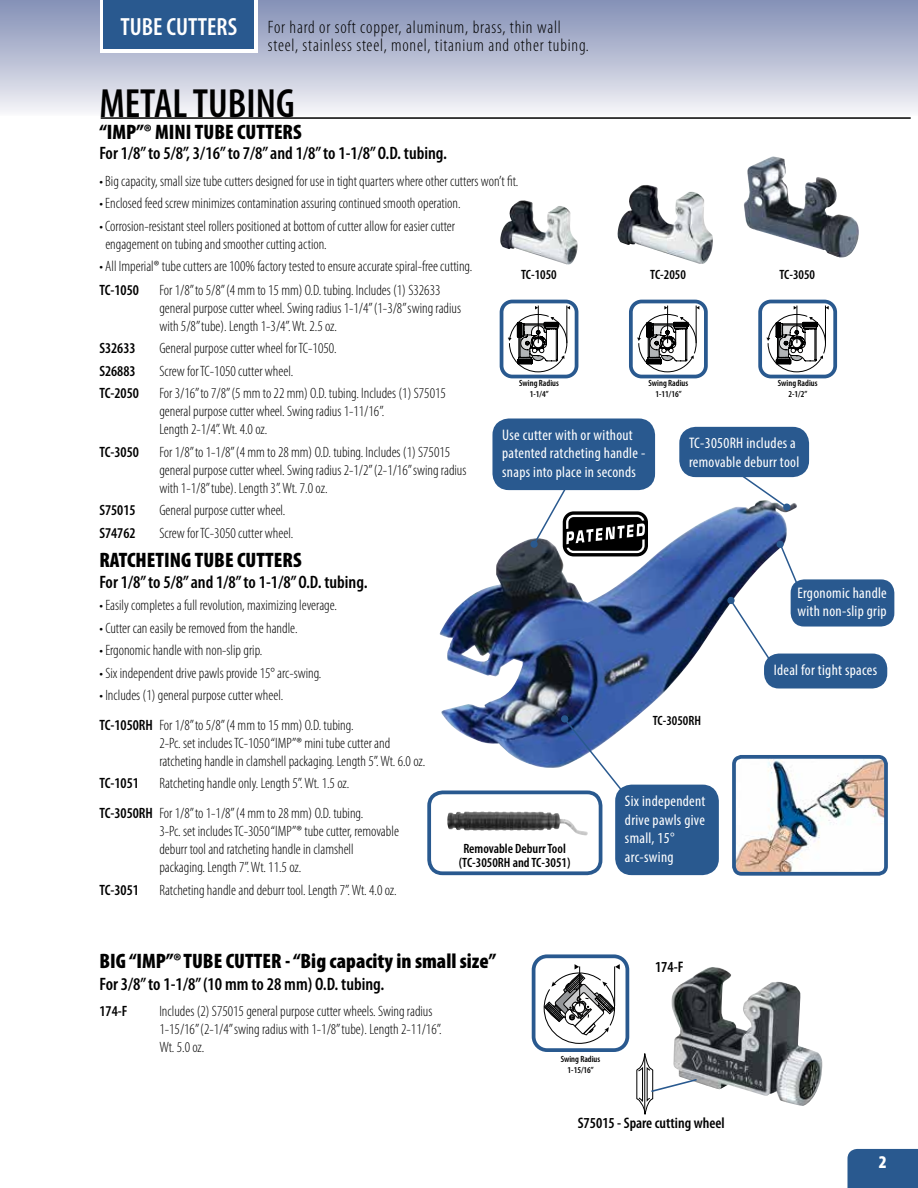
<style>
.page{position:relative;width:918px;height:1188px;background:#fff}
.page>*{position:absolute;margin:0;border:0;box-sizing:border-box;transform-origin:0 0}
.t1{font:600 condensed 40.95px "Myriad Pro";color:#000}
.t2{font:900 condensed 21px "Myriad Pro";color:#000}
.t3{font:600 condensed 18px "Myriad Pro";color:#000}
.t4{font:300 condensed 18px/18px "Myriad Pro";letter-spacing:.045em;color:#000}
.t5{font:900 condensed 18px "Myriad Pro";color:#fff}
.t6{font:condensed 15.3px/18.8px "Myriad Pro";letter-spacing:.02em;color:#fff}
.t7{font:600 condensed 15.3px "Myriad Pro";color:#000}
.t8{font:300 condensed 15px/18px "Myriad Pro";color:#000}
.t9{font:600 condensed 15px "Myriad Pro";color:#000}
.t10{font:600 condensed 13.5px/13.5px "Myriad Pro";color:#000;text-align:center}
.t11{font:600 condensed 9px/10.8px "Myriad Pro";color:#000;text-align:center}
.s1{font-weight:600;font-size:24.9px;color:#fff}
.s2{font-weight:600}
</style>
<div class="page">
<div style="left:0;top:0;width:918px;height:115px;background:linear-gradient(to bottom,#818eb5,#f4f3f7)"></div>
<div style="left:847px;top:1149px;width:71px;height:39px;background:#29598f"></div>
<div style="left:100px;top:0;width:158px;height:53px;background:#fff"></div>
<div style="left:104px;top:0;width:150px;height:49px;background:#29598f"></div>
<hr style="left:101px;top:117px;width:810px;height:2px;background:#000">
<img style="left:440px;top:503px;width:357px;height:265px">
<img style="left:500px;top:200px;width:78px;height:65px">
<img style="left:737px;top:760px;width:146px;height:111px">
<div style="left:732px;top:755px;width:156px;height:121px;border:4px solid #29598f;border-radius:8px"></div>
<div style="left:500px;top:300px;width:78px;height:78px;border:4px solid #29598f;border-radius:11px"></div>
<svg style="left:508px;top:306px;width:62px;height:66px"></svg>
<hr style="left:538px;top:306px;width:1px;height:37px;background:#000">
<hr style="left:567px;top:306px;width:1px;height:37px;background:#000">
<img style="left:744px;top:156px;width:29px;height:59px">
<div style="left:427px;top:791px;width:175px;height:84px;border:4px solid #29598f;border-radius:14px"></div>
<img style="left:447px;top:812px;width:141px;height:23px">
<div style="left:530px;top:540px;width:8px;height:8px;border:2px solid #29598f;border-radius:50%"></div>
<div style="left:495px;top:422px;width:157px;height:65px;background:#29598f;border-radius:14px"></div>
<div style="left:492px;top:418px;width:163px;height:72px;border:6px solid #29598f;border-radius:14px"></div>
<svg style="left:738px;top:477px;width:52px;height:33px"></svg>
<div style="left:783px;top:503px;width:8px;height:8px;border:2px solid #29598f;border-radius:50%"></div>
<div style="left:682px;top:430px;width:124px;height:44px;background:#29598f;border-radius:14px"></div>
<div style="left:679px;top:427px;width:130px;height:50px;border:6px solid #29598f;border-radius:14px"></div>
<svg style="left:777px;top:541px;width:20px;height:44px"></svg>
<div style="left:776px;top:540px;width:8px;height:8px;border:2px solid #29598f;border-radius:50%"></div>
<div style="left:791px;top:579px;width:103px;height:48px;background:#29598f;border-radius:14px"></div>
<svg style="left:562px;top:716px;width:63px;height:78px"></svg>
<div style="left:561px;top:715px;width:8px;height:8px;border:2px solid #29598f;border-radius:50%"></div>
<div style="left:618px;top:788px;width:98px;height:84px;background:#29598f;border-radius:14px"></div>
<div style="left:615px;top:785px;width:104px;height:90px;border:6px solid #29598f;border-radius:14px"></div>
<svg style="left:563px;top:511px;width:85px;height:45px"></svg>
<svg style="left:531px;top:486px;width:117px;height:67px"></svg>
<img style="left:618px;top:185px;width:95px;height:79px">
<div style="left:629px;top:300px;width:79px;height:78px;border:4px solid #29598f;border-radius:11px"></div>
<svg style="left:637px;top:306px;width:62px;height:66px"></svg>
<hr style="left:667px;top:306px;width:1px;height:37px;background:#000">
<hr style="left:696px;top:306px;width:1px;height:37px;background:#000">
<div style="left:758px;top:300px;width:79px;height:78px;border:4px solid #29598f;border-radius:11px"></div>
<svg style="left:767px;top:306px;width:62px;height:66px"></svg>
<hr style="left:797px;top:306px;width:1px;height:37px;background:#000">
<hr style="left:825px;top:306px;width:1px;height:37px;background:#000">
<img style="left:671px;top:967px;width:152px;height:139px">
<svg style="left:543px;top:964px;width:77px;height:80px"></svg>
<hr style="left:579px;top:966px;width:1px;height:40px;background:#000">
<div style="left:532px;top:954px;width:97px;height:98px;border:4px solid #29598f;border-radius:14px"></div>
<svg style="left:729px;top:598px;width:43px;height:64px"></svg>
<div style="left:728px;top:597px;width:6px;height:7px;background:#29598f;border-radius:50%"></div>
<div style="left:727px;top:597px;width:8px;height:7px;border:2px solid #29598f;border-radius:50%"></div>
<div style="left:767px;top:657px;width:117px;height:29px;background:#29598f;border-radius:12px"></div>
<div style="left:764px;top:654px;width:123px;height:35px;border:6px solid #29598f;border-radius:12px"></div>
<svg style="left:636px;top:1054px;width:63px;height:60px"></svg>
<p class="t4" style="left:268px;top:18px;width:323px;text-indent:-147px"><span class="s1">TUBE CUTTERS</span> For hard or soft copper, aluminum, brass, thin wall steel, stainless steel, monel, titanium and other tubing.</p>
<h1 class="t1" style="left:99px;top:81px;width:197px">METAL TUBING</h1>
<h2 class="t2" style="left:99px;top:120px;width:204px">“IMP”® MINI TUBE CUTTERS</h2>
<p class="t8" style="left:99px;top:172px;width:420px">• Big capacity, small size tube cutters designed for use in tight quarters where other cutters won’t fit.</p>
<p class="t8" style="left:99px;top:195px;width:363px">• Enclosed feed screw minimizes contamination assuring continued smooth operation.</p>
<p class="t8" style="left:105px;top:217px;width:351px;text-indent:-6px">• Corrosion-resistant steel rollers positioned at bottom of cutter allow for easier cutter engagement on tubing and smoother cutting action.</p>
<p class="t8" style="left:99px;top:258px;width:374px">• All Imperial® tube cutters are 100% factory tested to ensure accurate spiral-free cutting.</p>
<p class="t3" style="left:99px;top:143px;width:349px">For 1/8” to 5/8”, 3/16” to 7/8” and 1/8” to 1-1/8” O.D. tubing.</p>
<p class="t10" style="left:521px;top:268px;width:37px">TC-1050</p>
<p class="t10" style="left:650px;top:268px;width:37px">TC-2050</p>
<p class="t10" style="left:779px;top:268px;width:37px">TC-3050</p>
<p class="t9" style="left:99px;top:282px;width:41px">TC-1050</p>
<p class="t8" style="left:159px;top:281px;width:303px">For 1/8” to 5/8” (4 mm to 15 mm) O.D. tubing. Includes (1) S32633 general purpose cutter wheel. Swing radius 1-1/4” (1-3/8” swing radius with 5/8” tube). Length 1-3/4”. Wt. 2.5 oz.</p>
<p class="t9" style="left:99px;top:340px;width:38px">S32633</p>
<p class="t8" style="left:159px;top:340px;width:179px">General purpose cutter wheel for TC-1050.</p>
<p class="t9" style="left:99px;top:363px;width:38px">S26883</p>
<p class="t8" style="left:159px;top:362px;width:135px">Screw for TC-1050 cutter wheel.</p>
<p class="t9" style="left:99px;top:385px;width:41px">TC-2050</p>
<p class="t8" style="left:159px;top:385px;width:288px">For 3/16” to 7/8” (5 mm to 22 mm) O.D. tubing. Includes (1) S75015 general purpose cutter wheel. Swing radius 1-11/16”.<br>Length 2-1/4”. Wt. 4.0 oz.</p>
<p class="t9" style="left:99px;top:444px;width:41px">TC-3050</p>
<p class="t8" style="left:159px;top:443px;width:309px">For 1/8” to 1-1/8” (4 mm to 28 mm) O.D. tubing. Includes (1) S75015 general purpose cutter wheel. Swing radius 2-1/2” (2-1/16” swing radius with 1-1/8” tube). Length 3”. Wt. 7.0 oz.</p>
<p class="t9" style="left:99px;top:502px;width:38px">S75015</p>
<p class="t8" style="left:159px;top:502px;width:128px">General purpose cutter wheel.</p>
<p class="t9" style="left:99px;top:525px;width:38px">S74762</p>
<p class="t8" style="left:159px;top:524px;width:135px">Screw for TC-3050 cutter wheel.</p>
<h2 class="t2" style="left:99px;top:549px;width:204px">RATCHETING TUBE CUTTERS</h2>
<p class="t8" style="left:99px;top:596px;width:239px">• Easily completes a full revolution, maximizing leverage.</p>
<p class="t8" style="left:99px;top:619px;width:200px">• Cutter can easily be removed from the handle.</p>
<p class="t8" style="left:99px;top:641px;width:164px">• Ergonomic handle with non-slip grip.</p>
<p class="t8" style="left:99px;top:664px;width:224px">• Six independent drive pawls provide 15° arc-swing.</p>
<p class="t8" style="left:99px;top:686px;width:185px">• Includes (1) general purpose cutter wheel.</p>
<p class="t3" style="left:99px;top:572px;width:270px">For 1/8” to 5/8” and 1/8” to 1-1/8” O.D. tubing.</p>
<p class="t11" style="left:519px;top:378px;width:41px">Swing Radius<br>1-1/4”</p>
<p class="t11" style="left:649px;top:378px;width:41px">Swing Radius<br>1-11/16”</p>
<p class="t11" style="left:778px;top:378px;width:41px">Swing Radius<br>2-1/2”</p>
<p class="t6" style="left:502px;top:425px;width:145px">Use cutter with or without patented ratcheting handle - snaps into place in seconds</p>
<p class="t6" style="left:689px;top:433px;width:112px">TC-3050RH includes a removable deburr tool</p>
<p class="t6" style="left:797px;top:583px;width:91px">Ergonomic handle with non-slip grip</p>
<p class="t6" style="left:774px;top:660px;width:105px">Ideal for tight spaces</p>
<p class="t8" style="left:159px;top:716px;width:268px;text-indent:-60px"><span class="s2">TC-1050RH</span> For 1/8” to 5/8” (4 mm to 15 mm) O.D. tubing.<br>2-Pc. set includes TC-1050 “IMP”® mini tube cutter and ratcheting handle in clamshell packaging. Length 5”. Wt. 6.0 oz.</p>
<p class="t9" style="left:99px;top:775px;width:41px">TC-1051</p>
<p class="t8" style="left:99px;top:769px;width:265px;line-height:30px;text-indent:60px">Ratcheting handle only. Length 5”. Wt. 1.5 oz.<br><span class="s2">TC-3050RH</span> For 1/8” to 1-1/8” (4 mm to 28 mm) O.D. tubing.</p>
<p class="t8" style="left:159px;top:823px;width:241px">3-Pc. set includes TC-3050 “IMP”® tube cutter, removable deburr tool and ratcheting handle in clamshell packaging. Length 7”. Wt. 11.5 oz.</p>
<p class="t9" style="left:99px;top:882px;width:41px">TC-3051</p>
<p class="t8" style="left:159px;top:881px;width:239px">Ratcheting handle and deburr tool. Length 7”. Wt. 4.0 oz.</p>
<p class="t10" style="left:459px;top:842px;width:113px">Removable Deburr Tool (TC-3050RH and TC-3051)</p>
<p class="t10" style="left:653px;top:714px;width:50px">TC-3050RH</p>
<p class="t6" style="left:625px;top:791px;width:82px">Six independent drive pawls give small, 15° arc-swing</p>
<h2 class="t2" style="left:99px;top:949px;width:398px">BIG “IMP”®TUBE CUTTER - “Big capacity in small size”</h2>
<p class="t7" style="left:655px;top:958px;width:30px">174-F</p>
<p class="t3" style="left:99px;top:974px;width:287px">For 3/8” to 1-1/8” (10 mm to 28 mm) O.D. tubing.</p>
<p class="t9" style="left:99px;top:1003px;width:29px">174-F</p>
<p class="t8" style="left:159px;top:1003px;width:284px">Includes (2) S75015 general purpose cutter wheels. Swing radius<br>1-15/16” (2-1/4” swing radius with 1-1/8” tube). Length 2-11/16”.<br>Wt. 5.0 oz.</p>
<p class="t11" style="left:561px;top:1054px;width:41px">Swing Radius<br>1-15/16”</p>
<p class="t7" style="left:578px;top:1115px;width:148px">S75015 - Spare cutting wheel</p>
<p class="t5" style="left:879px;top:1152px;width:9px">2</p>
</div>
